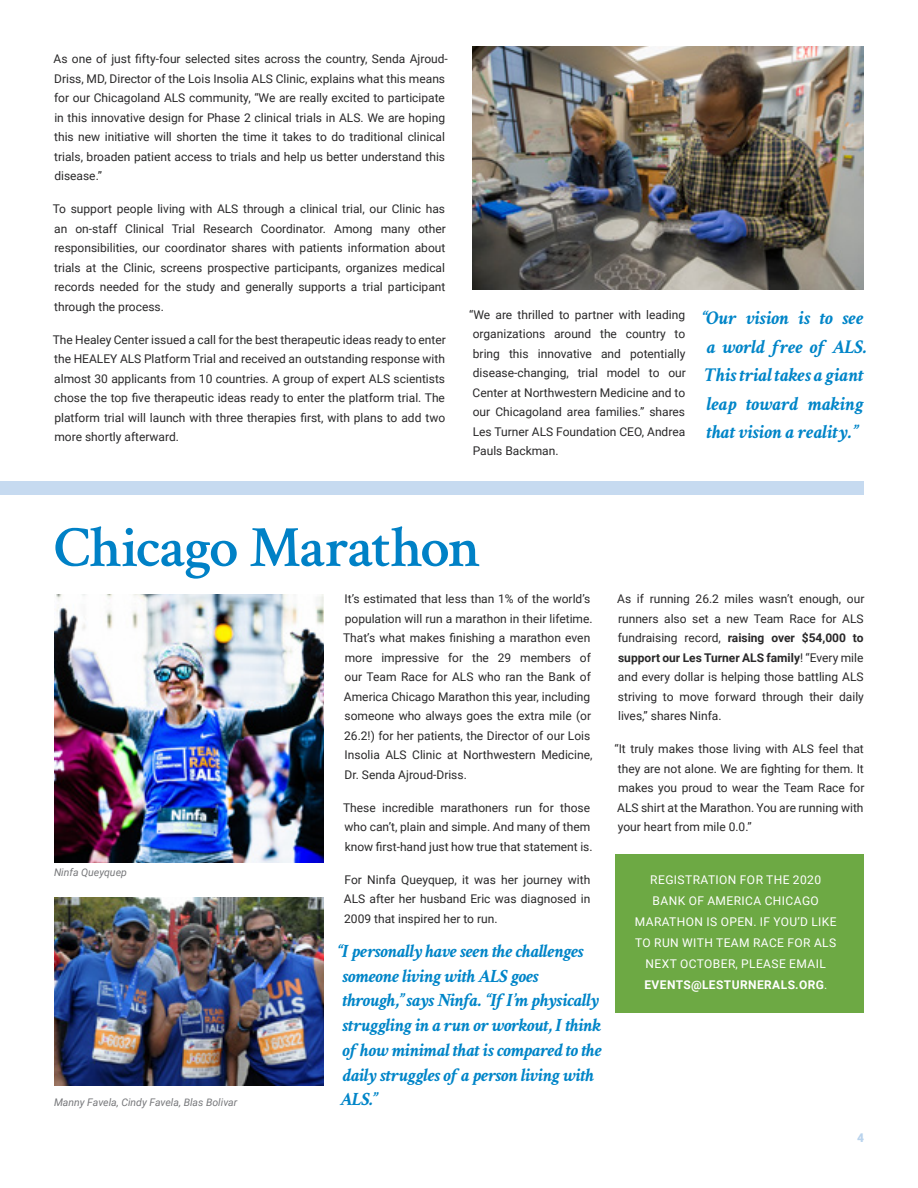
<style>
.page{position:relative;width:918px;height:1188px;background:#fff}
.page>*{position:absolute;margin:0;border:0;box-sizing:border-box;transform-origin:0 0}
.t1{font:600 58.5px "Crimson Text";letter-spacing:-.025em;color:#0081c6}
.t2{font:italic 700 19.5px/28.5px "Crimson Text";color:#0085c8}
.t3{font:italic 700 18.75px/24.8px "Crimson Text";letter-spacing:-.02em;color:#0085c8}
.t4{font:12px/19.5px "Roboto";color:#292829;text-align:justify}
.t5{font:12px/21px "Roboto";letter-spacing:.035em;color:#fff;text-align:center}
.t6{font:700 12px "Roboto";letter-spacing:.035em;color:#fff}
.t7{font:900 12px "Roboto";color:#b9d3ed}
.t8{font:italic 10.5px "Roboto";color:#77787b}
.s1{font-weight:700}
.s2{font-weight:400}
</style>
<div class="page">
<div style="left:616px;top:854px;width:248px;height:158px;background:#6da944"></div>
<div style="left:0;top:482px;width:864px;height:13px;background:#c6daf0"></div>
<img style="left:472px;top:46px;width:392px;height:244px">
<img style="left:54px;top:594px;width:270px;height:269px">
<img style="left:54px;top:898px;width:270px;height:188px">
<p class="t4" style="left:54px;top:49px;width:396px;text-align:left">As one of just fifty-four selected sites across the country, Senda Ajroud-Driss, MD, Director of the Lois Insolia ALS Clinic, explains what this means for our Chicagoland ALS community, “We are really excited to participate in this innovative design for Phase 2 clinical trials in ALS. We are hoping this new initiative will shorten the time it takes to do traditional clinical trials, broaden patient access to trials and help us better understand this disease.”</p>
<p class="t4" style="left:53px;top:199px;width:395px">To support people living with ALS through a clinical trial, our Clinic has an on-staff Clinical Trial Research Coordinator. Among many other responsibilities, our coordinator shares with patients information about trials at the Clinic, screens prospective participants, organizes medical records needed for the study and generally supports a trial participant through the process.</p>
<p class="t4" style="left:53px;top:329px;width:395px">The Healey Center issued a call for the best therapeutic ideas ready to enter the HEALEY ALS Platform Trial and received an outstanding response with almost 30 applicants from 10 countries. A group of expert ALS scientists chose the top five therapeutic ideas ready to enter the platform trial. The platform trial will launch with three therapies first, with plans to add two more shortly afterward.</p>
<p class="t4" style="left:469px;top:304px;width:218px">“We are thrilled to partner with leading organizations around the country to bring this innovative and potentially disease-changing, trial model to our Center at Northwestern Medicine and to our Chicagoland area families.” shares Les Turner ALS Foundation CEO, Andrea Pauls Backman.</p>
<p class="t2" style="left:701px;top:303px;width:168px">“Our vision is to see a world free of ALS.<br>This trial takes a giant leap toward making that vision a reality.”</p>
<p class="t1" style="left:54px;top:506px;width:428px">Chicago Marathon</p>
<p class="t8" style="left:54px;top:865px;width:74px">Ninfa Queyquep</p>
<p class="t8" style="left:54px;top:1095px;width:185px">Manny Favela, Cindy Favela, Blas Bolivar</p>
<p class="t4" style="left:343px;top:589px;width:251px;text-align:left">It’s estimated that less than 1% of the world’s population will run a marathon in their lifetime.<br>That’s what makes finishing a marathon even more impressive for the 29 members of our Team Race for ALS who ran the Bank of America Chicago Marathon this year, including someone who always goes the extra mile (or 26.2!) for her patients, the Director of our Lois Insolia ALS Clinic at Northwestern Medicine, Dr. Senda Ajroud-Driss.</p>
<p class="t4" style="left:343px;top:797px;width:251px;text-align:left">These incredible marathoners run for those who can’t, plain and simple. And many of them know first-hand just how true that statement is.</p>
<p class="t4" style="left:344px;top:869px;width:248px">For Ninfa Queyquep, it was her journey with ALS after her husband Eric was diagnosed in 2009 that inspired her to run.</p>
<p class="t3" style="left:337px;top:938px;width:267px">“I personally have seen the challenges someone living with ALS goes<br>through,” says Ninfa. “If I’m physically struggling in a run or workout, I think of how minimal that is compared to the daily struggles of a person living with<br>ALS.”</p>
<p class="t4" style="left:617px;top:589px;width:249px">As if running 26.2 miles wasn’t enough, our runners also set a new Team Race for ALS fundraising record, <span class="s1">raising over $54,000 to support our Les Turner ALS family</span>! “Every mile and every dollar is helping those battling ALS striving to move forward through their daily lives,” shares Ninfa.</p>
<p class="t4" style="left:614px;top:739px;width:251px">“It truly makes those living with ALS feel that they are not alone. We are fighting for them. It makes you proud to wear the Team Race for ALS shirt at the Marathon. You are running with your heart from mile 0.0.”</p>
<p class="t5" style="left:635px;top:868px;width:203px">REGISTRATION FOR THE 2020<br>BANK OF AMERICA CHICAGO<br>MARATHON IS OPEN. IF YOU’D LIKE<br>TO RUN WITH TEAM RACE FOR ALS<br>NEXT OCTOBER, PLEASE EMAIL</p>
<p class="t6" style="left:644px;top:976px;width:184px">EVENTS@LESTURNERALS.ORG<span class="s2">.</span></p>
<p class="t7" style="left:857px;top:1129px;width:8px">4</p>
</div>
